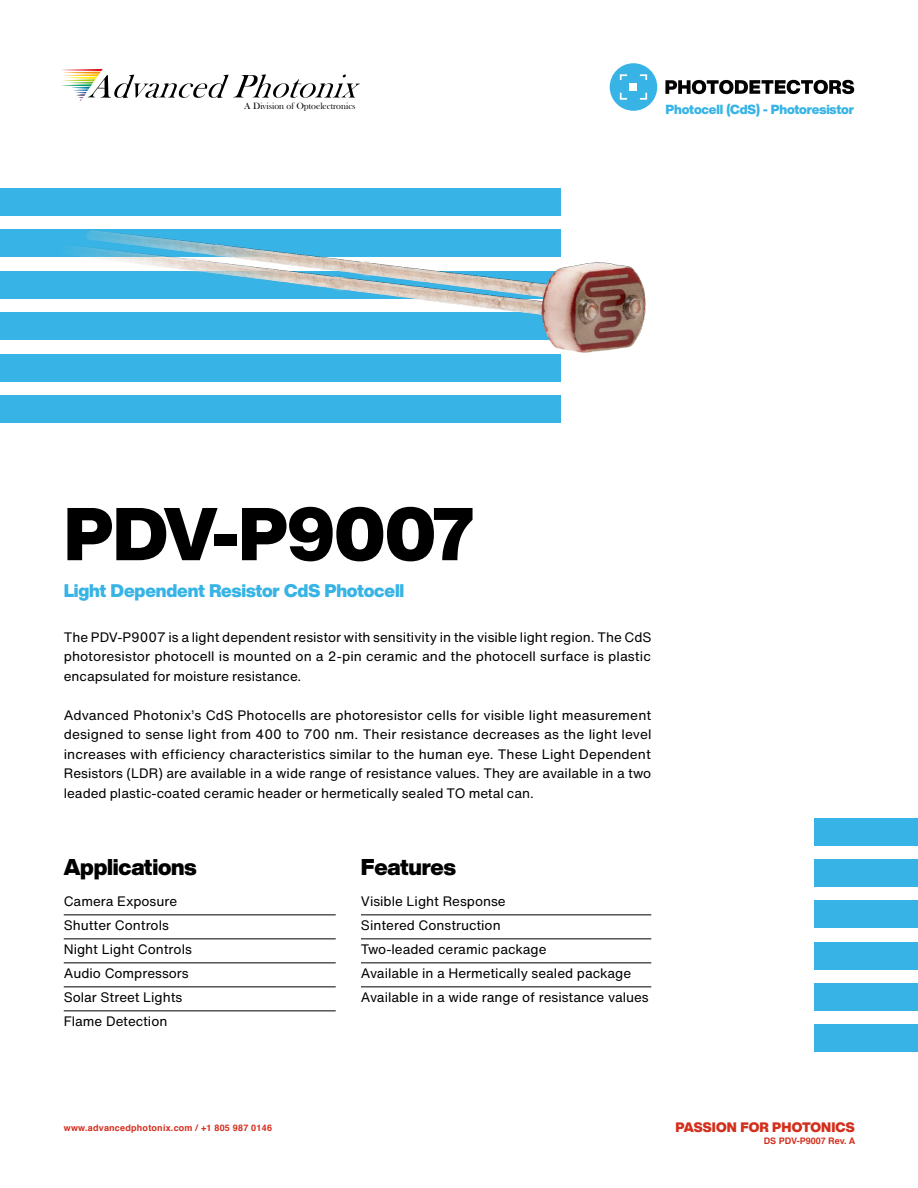
<style>
.page{position:relative;width:918px;height:1188px;background:#fff}
.page>*{position:absolute;margin:0;border:0;box-sizing:border-box;transform-origin:0 0}
.t1{font:900 73.35px "Helvetica Now Display";letter-spacing:-.01em;color:#000}
.t2{font:900 22.5px "Helvetica Now Display";letter-spacing:-.01em;color:#000}
.t3{font:900 18px "Helvetica Now Display";letter-spacing:-.01em;color:#37b4e5}
.t4{font:13.5px/24px "Helvetica Now Text";color:#000;text-align:justify}
.t5{font:900 13.5px "Helvetica Now Display";letter-spacing:.01em;color:#d32f1d}
.t6{font:900 13.05px "Helvetica Now Display";letter-spacing:-.01em;color:#37b4e5}
.t7{font:9.45px "Baskerville Old Face";color:#000}
.t8{font:700 9px "Helvetica";letter-spacing:.025em;color:#d62c1c}
.t9{font:700 9px "Helvetica";color:#d32f1d}
</style>
<div class="page">
<div style="left:610px;top:63px;width:47px;height:48px;background:#37b4e5;border-radius:50%"></div>
<svg style="left:620px;top:93px;width:7px;height:6px"></svg>
<svg style="left:620px;top:74px;width:7px;height:6px"></svg>
<svg style="left:640px;top:74px;width:7px;height:6px"></svg>
<svg style="left:640px;top:93px;width:7px;height:6px"></svg>
<div style="left:630px;top:83px;width:7px;height:8px;background:#fff"></div>
<svg style="left:665px;top:80px;width:189px;height:14px"></svg>
<svg style="left:61px;top:69px;width:299px;height:30px"></svg>
<div style="left:814px;top:1025px;width:104px;height:27px;background:#37b4e5"></div>
<div style="left:814px;top:983px;width:104px;height:28px;background:#37b4e5"></div>
<div style="left:814px;top:942px;width:104px;height:27px;background:#37b4e5"></div>
<div style="left:814px;top:901px;width:104px;height:27px;background:#37b4e5"></div>
<div style="left:814px;top:859px;width:104px;height:28px;background:#37b4e5"></div>
<div style="left:814px;top:818px;width:104px;height:27px;background:#37b4e5"></div>
<hr style="left:64px;top:915px;width:272px;height:1px;background:#000">
<hr style="left:64px;top:939px;width:272px;height:1px;background:#000">
<hr style="left:64px;top:963px;width:272px;height:1px;background:#000">
<hr style="left:64px;top:987px;width:272px;height:1px;background:#000">
<hr style="left:64px;top:1011px;width:272px;height:1px;background:#000">
<hr style="left:361px;top:915px;width:290px;height:1px;background:#000">
<hr style="left:361px;top:939px;width:290px;height:1px;background:#000">
<hr style="left:361px;top:963px;width:290px;height:1px;background:#000">
<hr style="left:361px;top:987px;width:290px;height:1px;background:#000">
<img style="left:9px;top:99px;width:645px;height:324px">
<p class="t7" style="left:244px;top:100px;width:113px">A Division of Optoelectronics</p>
<p class="t6" style="left:666px;top:101px;width:190px">Photocell (CdS) - Photoresistor</p>
<h1 class="t1" style="left:64px;top:484px;width:411px">PDV-P9007</h1>
<h3 class="t3" style="left:64px;top:579px;width:342px">Light Dependent Resistor CdS Photocell</h3>
<p class="t4" style="left:64px;top:627px;width:589px;line-height:19.5px">The PDV-P9007 is a light dependent resistor with sensitivity in the visible light region. The CdS photoresistor photocell is mounted on a 2-pin ceramic and the photocell surface is plastic encapsulated for moisture resistance.</p>
<p class="t4" style="left:64px;top:705px;width:589px;line-height:19.5px">Advanced Photonix’s CdS Photocells are photoresistor cells for visible light measurement designed to sense light from 400 to 700 nm. Their resistance decreases as the light level increases with efficiency characteristics similar to the human eye. These Light Dependent Resistors (LDR) are available in a wide range of resistance values. They are available in a two leaded plastic-coated ceramic header or hermetically sealed TO metal can.</p>
<h2 class="t2" style="left:64px;top:851px;width:134px">Applications</h2>
<p class="t4" style="left:64px;top:889px;width:130px;text-align:left">Camera Exposure<br>Shutter Controls<br>Night Light Controls<br>Audio Compressors<br>Solar Street Lights<br>Flame Detection</p>
<p class="t8" style="left:64px;top:1121px;width:210px">www.advancedphotonix.com / +1 805 987 0146</p>
<h2 class="t2" style="left:361px;top:851px;width:97px">Features</h2>
<p class="t4" style="left:361px;top:889px;width:289px;text-align:left">Visible Light Response<br>Sintered Construction<br>Two-leaded ceramic package<br>Available in a Hermetically sealed package Available in a wide range of resistance values</p>
<p class="t5" style="left:676px;top:1118px;width:181px">PASSION FOR PHOTONICS</p>
<p class="t9" style="left:764px;top:1134px;width:93px">DS PDV-P9007 Rev. A</p>
</div>
